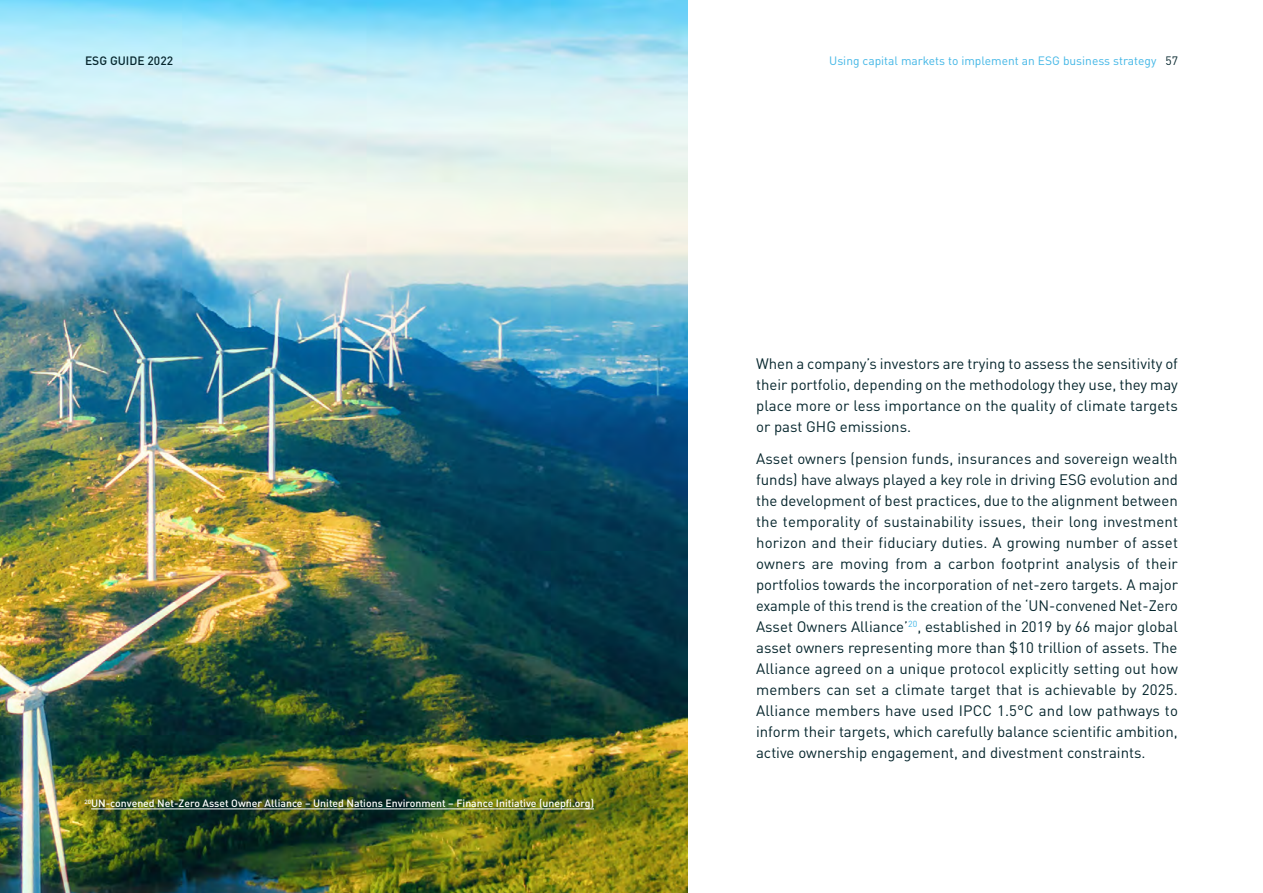
<style>
.page{position:relative;width:1263px;height:893px;background:#fff}
.page>*{position:absolute;margin:0;border:0;box-sizing:border-box;transform-origin:0 0}
.t1{font:15px/21px "DIN Pro";color:#06262d;text-align:justify}
.t2{font:12px "DIN Pro";color:#41b6e6}
.t3{font:500 12px "DIN Pro";color:#06262d}
.t4{font:500 10.5px "DIN Pro";color:#fff}
.s1{color:#06262d}
</style>
<div class="page">
<img style="left:0;top:0;width:687px;height:893px">
<hr style="left:91px;top:808px;width:503px;height:1px;background:#fff">
<p class="t3" style="left:85px;top:50px;width:90px">ESG GUIDE 2022</p>
<p class="t4" style="left:85px;top:795px;width:511px"><sup>20</sup>UN-convened Net-Zero Asset Owner Alliance – United Nations Environment – Finance Initiative (unepfi.org)</p>
<p class="t2" style="left:829px;top:51px;width:350px">Using capital markets to implement an ESG business strategy <span class="s1">57</span></p>
<p class="t1" style="left:756px;top:352px;width:423px">When a company’s investors are trying to assess the sensitivity of their portfolio, depending on the methodology they use, they may place more or less importance on the quality of climate targets or past GHG emissions.</p>
<p class="t1" style="left:756px;top:446px;width:423px">Asset owners (pension funds, insurances and sovereign wealth funds) have always played a key role in driving ESG evolution and the development of best practices, due to the alignment between the temporality of sustainability issues, their long investment horizon and their fiduciary duties. A growing number of asset owners are moving from a carbon footprint analysis of their portfolios towards the incorporation of net-zero targets. A major example of this trend is the creation of the ‘UN-convened Net-Zero Asset Owners Alliance’<sup>20</sup>, established in 2019 by 66 major global asset owners representing more than $10 trillion of assets. The Alliance agreed on a unique protocol explicitly setting out how members can set a climate target that is achievable by 2025.<br>Alliance members have used IPCC 1.5°C and low pathways to inform their targets, which carefully balance scientific ambition, active ownership engagement, and divestment constraints.</p>
</div>
